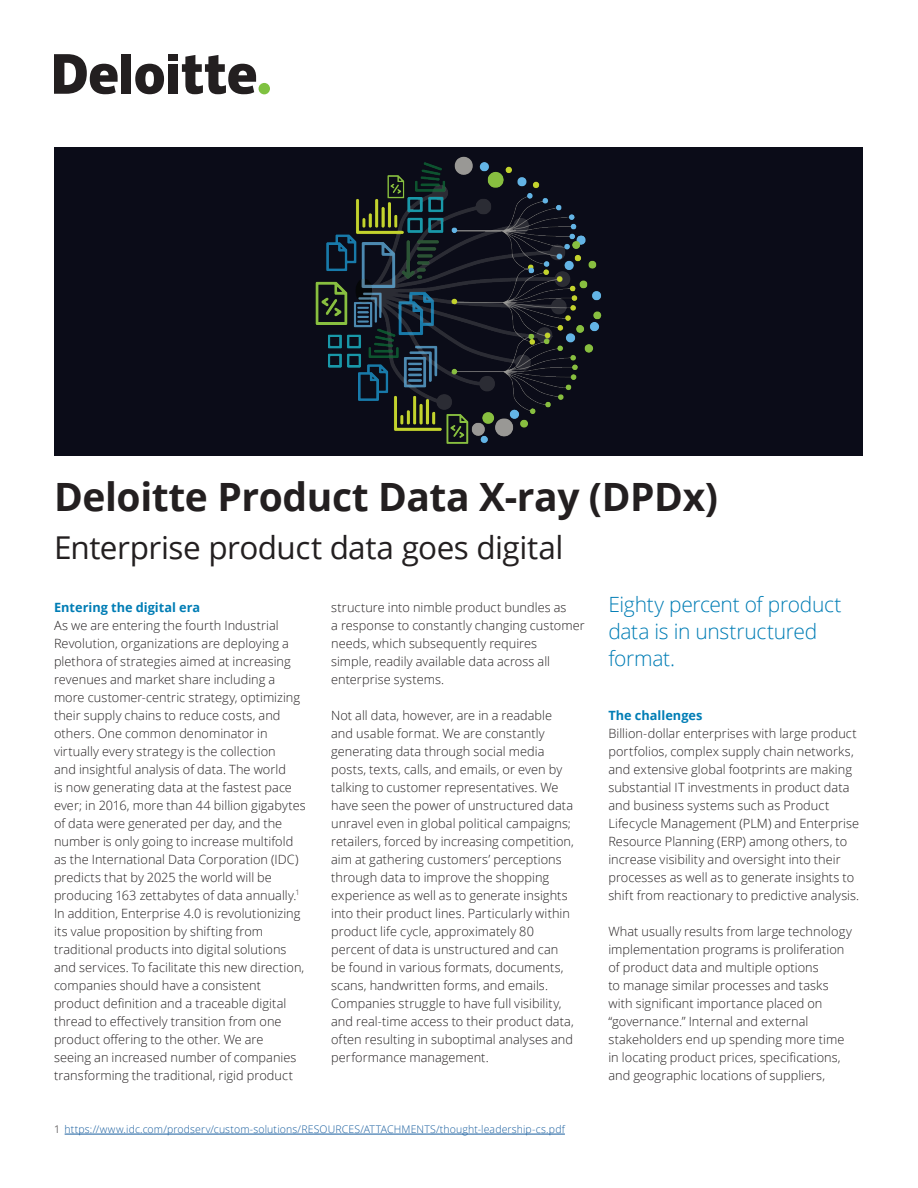
<style>
.page{position:relative;width:918px;height:1188px;background:#fff}
.page>*{position:absolute;margin:0;border:0;box-sizing:border-box;transform-origin:0 0}
.Story_heading_light{font:700 39px "Open Sans";letter-spacing:-.01em;color:#231f20}
.Story_heading_bold{font:31.5px "Open Sans";letter-spacing:-.015em;color:#231f20}
.Quote_pullout_small{font:300 21px/27px "Open Sans";letter-spacing:-.015em;color:#007db5}
.Body_copy__8_5_12pt{font:300 12.75px/18px "Open Sans";letter-spacing:.005em;color:#231f20}
.Body_copy__8_5_12pt-2{font:700 12.75px "Open Sans";letter-spacing:.005em;color:#007db5}
.Subhead_A__8_5_12pt{font:700 12.75px "Open Sans";letter-spacing:.005em;color:#007db5}
.t1{font:300 10.5px "Open Sans";letter-spacing:.01em;color:#175d9e}
.s1{color:#231f20}
</style>
<div class="page">
<div style="left:259px;top:83px;width:11px;height:11px;background:#7fc241;border-radius:50%"></div>
<div style="left:121px;top:54px;width:10px;height:40px;background:#231f20"></div>
<svg style="left:135px;top:64px;width:29px;height:30px"></svg>
<div style="left:168px;top:64px;width:10px;height:30px;background:#231f20"></div>
<div style="left:168px;top:54px;width:10px;height:7px;background:#231f20"></div>
<svg style="left:182px;top:55px;width:74px;height:39px"></svg>
<svg style="left:54px;top:54px;width:64px;height:40px"></svg>
<div style="left:55px;top:147px;width:808px;height:309px;background:#0b0c18"></div>
<img style="left:315px;top:156px;width:287px;height:288px">
<hr style="left:65px;top:1134px;width:500px;height:1px;background:#175d9e">
<p class="Story_heading_light" style="left:54px;top:470px;width:666px">Deloitte Product Data X-ray (DPDx)</p>
<p class="Story_heading_bold" style="left:54px;top:526px;width:511px">Enterprise product data goes digital</p>
<p class="Body_copy__8_5_12pt-2" style="left:54px;top:598px;width:148px">Entering the digital era</p>
<p class="Body_copy__8_5_12pt" style="left:54px;top:616px;width:253px">As we are entering the fourth Industrial Revolution, organizations are deploying a plethora of strategies aimed at increasing revenues and market share including a more customer-centric strategy, optimizing their supply chains to reduce costs, and others. One common denominator in virtually every strategy is the collection<br>and insightful analysis of data. The world<br>is now generating data at the fastest pace ever; in 2016, more than 44 billion gigabytes of data were generated per day, and the number is only going to increase multifold as the International Data Corporation (IDC) predicts that by 2025 the world will be producing 163 zettabytes of data annually.<sup>1<br></sup>In addition, Enterprise 4.0 is revolutionizing its value proposition by shifting from traditional products into digital solutions and services. To facilitate this new direction, companies should have a consistent product definition and a traceable digital thread to effectively transition from one product offering to the other. We are<br>seeing an increased number of companies transforming the traditional, rigid product</p>
<p class="Body_copy__8_5_12pt" style="left:331px;top:598px;width:255px">structure into nimble product bundles as<br>a response to constantly changing customer needs, which subsequently requires<br>simple, readily available data across all enterprise systems.</p>
<p class="Body_copy__8_5_12pt" style="left:331px;top:706px;width:244px">Not all data, however, are in a readable and usable format. We are constantly generating data through social media posts, texts, calls, and emails, or even by talking to customer representatives. We have seen the power of unstructured data unravel even in global political campaigns; retailers, forced by increasing competition, aim at gathering customers’ perceptions through data to improve the shopping experience as well as to generate insights into their product lines. Particularly within product life cycle, approximately 80 percent of data is unstructured and can be found in various formats, documents, scans, handwritten forms, and emails.<br>Companies struggle to have full visibility, and real-time access to their product data, often resulting in suboptimal analyses and performance management.</p>
<p class="t1" style="left:54px;top:1122px;width:512px"><span class="s1">1</span> https://www.idc.com/prodserv/custom-solutions/RESOURCES/ATTACHMENTS/thought-leadership-cs.pdf</p>
<p class="Quote_pullout_small" style="left:608px;top:590px;width:235px">Eighty percent of product data is in unstructured format.</p>
<p class="Subhead_A__8_5_12pt" style="left:608px;top:706px;width:96px">The challenges</p>
<p class="Body_copy__8_5_12pt" style="left:608px;top:724px;width:252px">Billion-dollar enterprises with large product portfolios, complex supply chain networks, and extensive global footprints are making substantial IT investments in product data and business systems such as Product Lifecycle Management (PLM) and Enterprise Resource Planning (ERP) among others, to increase visibility and oversight into their processes as well as to generate insights to shift from reactionary to predictive analysis.</p>
<p class="Body_copy__8_5_12pt" style="left:608px;top:922px;width:245px">What usually results from large technology implementation programs is proliferation of product data and multiple options<br>to manage similar processes and tasks with significant importance placed on “governance.” Internal and external stakeholders end up spending more time in locating product prices, specifications, and geographic locations of suppliers,</p>
</div>
